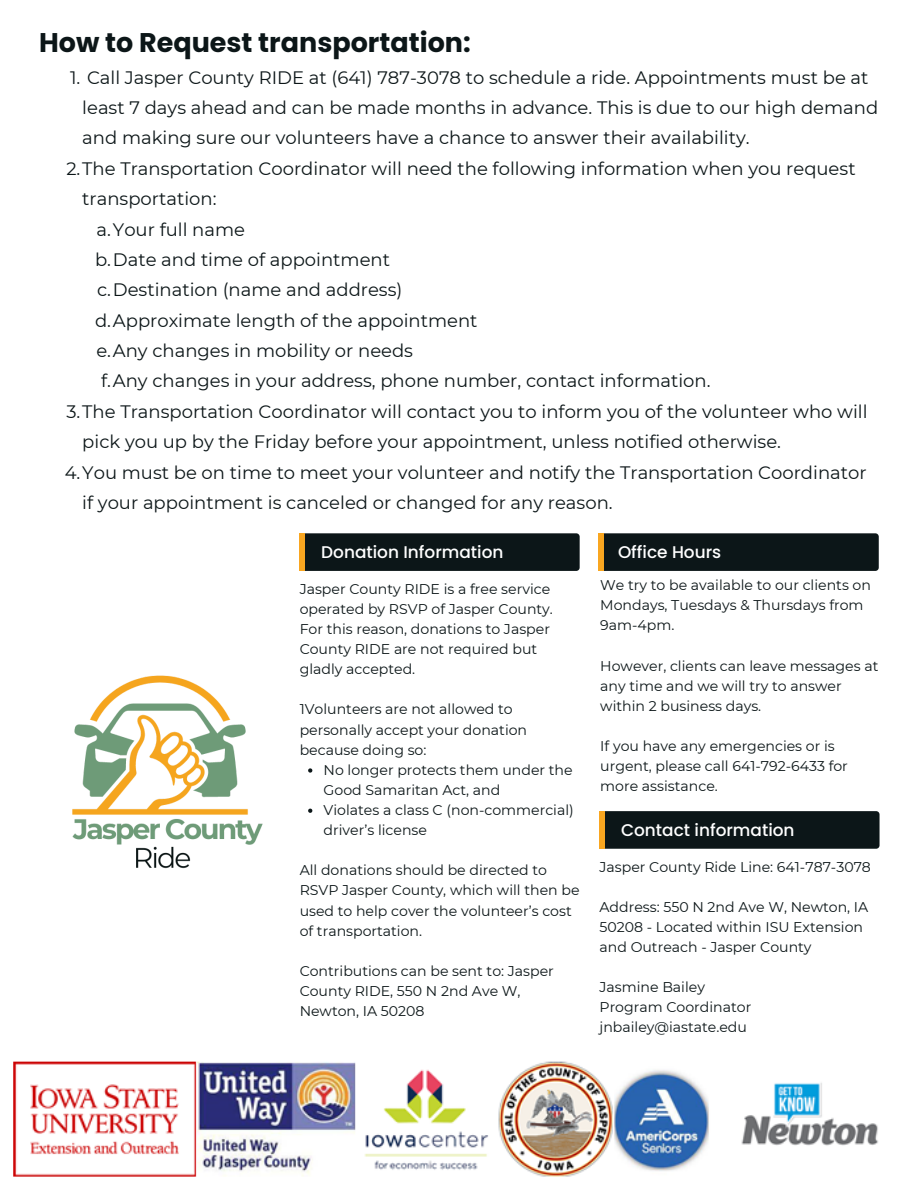
<style>
.page{position:relative;width:918px;height:1188px;background:#fff}
.page>*{position:absolute;margin:0;border:0;box-sizing:border-box;transform-origin:0 0}
.t1{font:700 27px "Poppins";color:#0c1618}
.t2{font:18px/30.3px "Montserrat";color:#0c1618}
.t3{font:500 16.95px "Poppins";color:#fff}
.t4{font:14.1px/20.1px "Montserrat";color:#0c1618}
</style>
<div class="page">
<div style="left:600px;top:811px;width:279px;height:38px;background:#0c1618;border-radius:3px"></div>
<div style="left:600px;top:811px;width:5px;height:38px;background:#f9a620"></div>
<div style="left:300px;top:533px;width:280px;height:38px;background:#0c1618;border-radius:3px"></div>
<div style="left:300px;top:533px;width:5px;height:38px;background:#f9a620"></div>
<div style="left:599px;top:533px;width:280px;height:38px;background:#0c1618;border-radius:3px"></div>
<div style="left:599px;top:533px;width:5px;height:38px;background:#f9a620"></div>
<img style="left:13px;top:1061px;width:865px;height:116px">
<img style="left:72px;top:675px;width:191px;height:194px">
<svg style="left:308px;top:768px;width:4px;height:5px"></svg>
<svg style="left:308px;top:809px;width:4px;height:4px"></svg>
<p class="t1" style="left:39px;top:23px;width:433px">How to Request transportation:</p>
<p class="t2" style="left:82px;top:62px;width:797px;text-indent:-12px">1. Call Jasper County RIDE at (641) 787-3078 to schedule a ride. Appointments must be at least 7 days ahead and can be made months in advance. This is due to our high demand and making sure our volunteers have a chance to answer their availability.</p>
<p class="t2" style="left:82px;top:153px;width:775px;text-indent:-16px">2.The Transportation Coordinator will need the following information when you request transportation:</p>
<p class="t2" style="left:97px;top:214px;width:150px">a.Your full name</p>
<p class="t2" style="left:95px;top:244px;width:297px">b.Date and time of appointment</p>
<h2 class="t2" style="left:97px;top:275px;width:307px">c.Destination (name and address)</h2>
<p class="t2" style="left:95px;top:305px;width:384px">d.Approximate length of the appointment</p>
<p class="t2" style="left:96px;top:335px;width:318px">e.Any changes in mobility or needs</p>
<p class="t2" style="left:101px;top:366px;width:611px">f.Any changes in your address, phone number, contact information.</p>
<p class="t2" style="left:82px;top:396px;width:787px;text-indent:-16px">3.The Transportation Coordinator will contact you to inform you of the volunteer who will pick you up by the Friday before your appointment, unless notified otherwise.</p>
<p class="t2" style="left:82px;top:457px;width:786px;text-indent:-18px">4.You must be on time to meet your volunteer and notify the Transportation Coordinator if your appointment is canceled or changed for any reason.</p>
<p class="t3" style="left:321px;top:540px;width:184px">Donation Information</p>
<p class="t4" style="left:300px;top:579px;width:255px">Jasper County RIDE is a free service operated by RSVP of Jasper County.<br>For this reason, donations to Jasper<br>County RIDE are not required but gladly accepted.</p>
<p class="t4" style="left:300px;top:699px;width:229px">1Volunteers are not allowed to personally accept your donation because doing so:</p>
<p class="t4" style="left:324px;top:760px;width:251px">No longer protects them under the<br>Good Samaritan Act, and</p>
<p class="t4" style="left:324px;top:800px;width:252px">Violates a class C (non-commercial) driver’s license</p>
<h2 class="t4" style="left:300px;top:860px;width:281px">All donations should be directed to RSVP Jasper County, which will then be used to help cover the volunteer’s cost of transportation.</h2>
<p class="t4" style="left:300px;top:961px;width:256px">Contributions can be sent to: Jasper<br>County RIDE, 550 N 2nd Ave W,<br>Newton, IA 50208</p>
<h2 class="t3" style="left:618px;top:540px;width:105px">Office Hours</h2>
<p class="t4" style="left:600px;top:575px;width:272px">We try to be available to our clients on<br>Mondays, Tuesdays &amp; Thursdays from</p>
<p class="t4" style="left:600px;top:615px;width:76px">9am-4pm.</p>
<p class="t4" style="left:600px;top:655px;width:280px">However, clients can leave messages at any time and we will try to answer within 2 business days.</p>
<p class="t4" style="left:600px;top:736px;width:249px">If you have any emergencies or is urgent, please call 641-792-6433 for more assistance.</p>
<p class="t3" style="left:621px;top:818px;width:175px">Contact information</p>
<p class="t4" style="left:600px;top:856px;width:273px">Jasper County Ride Line: 641-787-3078</p>
<p class="t4" style="left:600px;top:897px;width:270px">Address: 550 N 2nd Ave W, Newton, IA<br>50208 - Located within ISU Extension and Outreach - Jasper County</p>
<p class="t4" style="left:600px;top:977px;width:107px">Jasmine Bailey</p>
<p class="t4" style="left:600px;top:997px;width:153px">Program Coordinator</p>
<p class="t4" style="left:600px;top:1017px;width:149px">jnbailey@iastate.edu</p>
</div>
